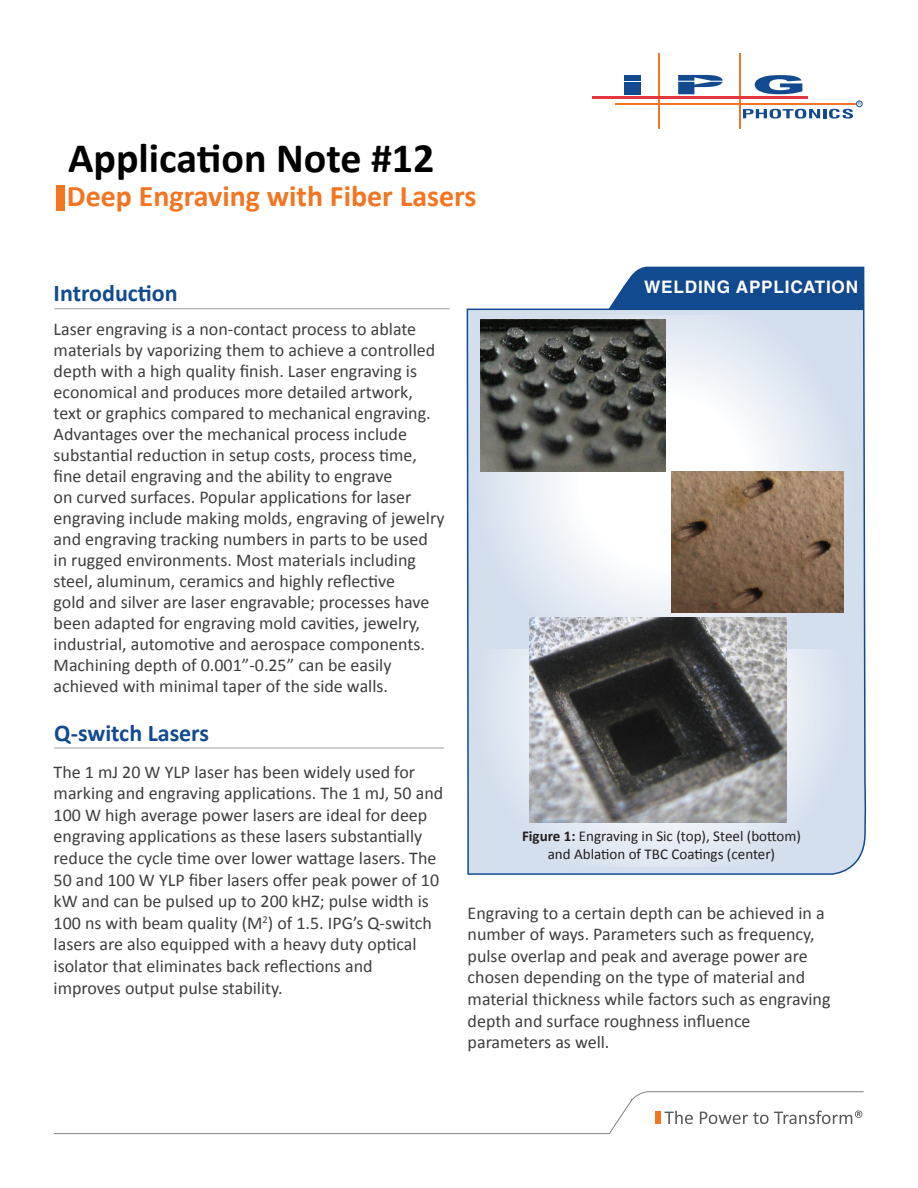
<style>
.page{position:relative;width:918px;height:1188px;background:#fff}
.page>*{position:absolute;margin:0;border:0;box-sizing:border-box;transform-origin:0 0}
.t1{font:700 42px "Calibri";color:#000}
.t2{font:700 30px "Calibri";color:#f37522}
.t3{font:700 24px "Calibri";color:#124a8f}
.t4{font:18px/21px "Calibri";color:#3e3e3f}
.t5{font:700 17.25px "Helvetica LT Std";letter-spacing:.045em;color:#fff}
.t6{font:15px "Calibri";color:#231f20}
.s1{font-weight:700}
</style>
<div class="page">
<svg style="left:466px;top:266px;width:401px;height:869px"></svg>
<div style="left:474px;top:540px;width:374px;height:326px;background:linear-gradient(to right,#dee6f1,#dee6f0)"></div>
<svg style="left:475px;top:315px;width:377px;height:333px"></svg>
<svg style="left:53px;top:1091px;width:811px;height:43px"></svg>
<hr style="left:54px;top:747px;width:390px;height:2px;background:#808284">
<hr style="left:54px;top:308px;width:396px;height:1px;background:#808284">
<div style="left:609px;top:267px;width:255px;height:42px;background:#124a8f"></div>
<img style="left:481px;top:319px;width:184px;height:152px">
<hr style="left:609px;top:309px;width:255px;height:1px;background:#124a8f">
<div style="left:56px;top:185px;width:8px;height:26px;background:#f27521"></div>
<img style="left:671px;top:471px;width:172px;height:141px">
<img style="left:529px;top:618px;width:257px;height:205px">
<svg style="left:755px;top:75px;width:47px;height:19px"></svg>
<hr style="left:659px;top:53px;width:1px;height:76px;background:#f47525">
<hr style="left:615px;top:103px;width:240px;height:1px;background:#f47525">
<hr style="left:739px;top:53px;width:1px;height:76px;background:#f47525">
<hr style="left:593px;top:97px;width:215px;height:2px;background:#e3373f">
<svg style="left:743px;top:101px;width:119px;height:18px"></svg>
<div style="left:625px;top:75px;width:16px;height:6px;background:#124a8f"></div>
<div style="left:625px;top:82px;width:16px;height:12px;background:#124a8f"></div>
<svg style="left:678px;top:75px;width:45px;height:19px"></svg>
<p class="t1" style="left:68px;top:131px;width:368px">Application Note #12</p>
<p class="t2" style="left:67px;top:177px;width:411px">Deep Engraving with Fiber Lasers</p>
<p class="t3" style="left:54px;top:277px;width:126px">Introduction</p>
<p class="t4" style="left:54px;top:319px;width:392px">Laser engraving is a non-contact process to ablate materials by vaporizing them to achieve a controlled depth with a high quality finish. Laser engraving is economical and produces more detailed artwork, text or graphics compared to mechanical engraving.<br>Advantages over the mechanical process include substantial reduction in setup costs, process time, fine detail engraving and the ability to engrave<br>on curved surfaces. Popular applications for laser engraving include making molds, engraving of jewelry and engraving tracking numbers in parts to be used in rugged environments. Most materials including steel, aluminum, ceramics and highly reflective<br>gold and silver are laser engravable; processes have been adapted for engraving mold cavities, jewelry, industrial, automotive and aerospace components.<br>Machining depth of 0.001”-0.25” can be easily achieved with minimal taper of the side walls.</p>
<p class="t3" style="left:54px;top:717px;width:156px">Q-switch Lasers</p>
<p class="t5" style="left:644px;top:276px;width:216px">WELDING APPLICATION</p>
<p class="t4" style="left:54px;top:761px;width:391px;line-height:21.6px">The 1 mJ 20 W YLP laser has been widely used for marking and engraving applications. The 1 mJ, 50 and 100 W high average power lasers are ideal for deep engraving applications as these lasers substantially reduce the cycle time over lower wattage lasers. The 50 and 100 W YLP fiber lasers offer peak power of 10 kW and can be pulsed up to 200 kHZ; pulse width is 100 ns with beam quality (M<sup>2</sup>) of 1.5. IPG’s Q-switch lasers are also equipped with a heavy duty optical</p>
<p class="t4" style="left:54px;top:956px;width:320px">isolator that eliminates back reflections and</p>
<p class="t4" style="left:54px;top:977px;width:231px">improves output pulse stability.</p>
<p class="t6" style="left:522px;top:826px;width:280px"><span class="s1">Figure 1:</span> Engraving in Sic (top), Steel (bottom)</p>
<p class="t6" style="left:548px;top:844px;width:229px">and Ablation of TBC Coatings (center)</p>
<p class="t4" style="left:468px;top:902px;width:359px;line-height:21.6px">Engraving to a certain depth can be achieved in a number of ways. Parameters such as frequency,</p>
<p class="t4" style="left:468px;top:945px;width:342px">pulse overlap and peak and average power are</p>
<p class="t4" style="left:468px;top:967px;width:364px;line-height:21.6px">chosen depending on the type of material and material thickness while factors such as engraving depth and surface roughness influence</p>
<p class="t4" style="left:468px;top:1032px;width:143px">parameters as well.</p>
</div>
